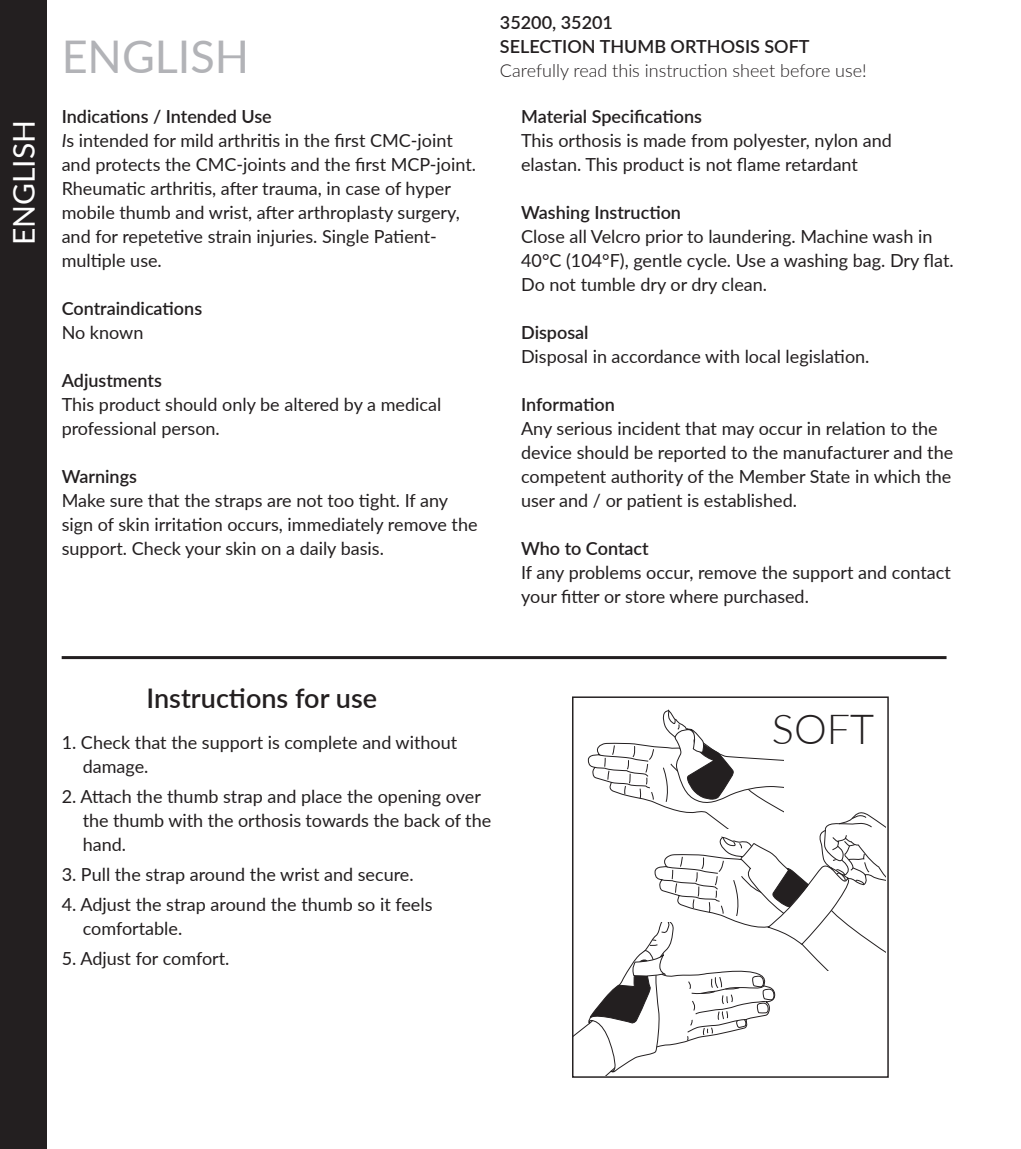
<style>
.page{position:relative;width:1021px;height:1149px;background:#fff}
.page>*{position:absolute;margin:0;border:0;box-sizing:border-box;transform-origin:0 0}
.t1{font:45px "Lato";color:#b2b3b7}
.t2{font:300 41.4px "Lato";color:#231f20}
.t3{font:30px "Lato";color:#fff}
.t4{font:600 27px "Lato";color:#231f20}
.t5{font:18px/24px "Lato";color:#231f20}
.t6{font:600 18px "Lato";color:#231f20}
.t7{font:300 18px "Lato";color:#231f20}
.s1{font-style:italic}
</style>
<div class="page">
<hr style="left:62px;top:656px;width:884px;height:3px;background:#231f20">
<svg style="left:574px;top:709px;width:311px;height:365px"></svg>
<div style="left:572px;top:696px;width:316px;height:381px;border:1px solid #231f20"></div>
<div style="left:0;top:0;width:47px;height:1148px;background:#231f20"></div>
<p class="t3" style="left:2px;top:245px;width:127px;rotate:-90deg">ENGLISH</p>
<p class="t1" style="left:62px;top:25px;width:189px">ENGLISH</p>
<p class="t6" style="left:62px;top:103px;width:211px">Indications / Intended Use</p>
<p class="t5" style="left:62px;top:127px;width:416px"><span class="s1">I</span>s intended for mild arthritis in the first CMC-joint and protects the CMC-joints and the first MCP-joint.<br>Rheumatic arthritis, after trauma, in case of hyper mobile thumb and wrist, after arthroplasty surgery, and for repetetive strain injuries. Single Patient&shy;multiple use.</p>
<p class="t6" style="left:62px;top:295px;width:142px">Contraindications</p>
<p class="t5" style="left:62px;top:319px;width:83px">No known</p>
<p class="t6" style="left:62px;top:367px;width:102px">Adjustments</p>
<p class="t5" style="left:62px;top:391px;width:381px">This product should only be altered by a medical professional person.</p>
<p class="t6" style="left:62px;top:463px;width:77px">Warnings</p>
<p class="t5" style="left:62px;top:487px;width:417px">Make sure that the straps are not too tight. If any sign of skin irritation occurs, immediately remove the support. Check your skin on a daily basis.</p>
<p class="t6" style="left:500px;top:9px;width:115px">35200, 35201</p>
<p class="t6" style="left:500px;top:33px;width:311px">SELECTION THUMB ORTHOSIS SOFT</p>
<p class="t7" style="left:500px;top:58px;width:368px">Carefully read this instruction sheet before use!</p>
<p class="t6" style="left:521px;top:103px;width:182px">Material Specifications</p>
<p class="t5" style="left:521px;top:127px;width:372px">This orthosis is made from polyester, nylon and elastan. This product is not flame retardant</p>
<p class="t6" style="left:521px;top:199px;width:161px">Washing Instruction</p>
<p class="t5" style="left:521px;top:223px;width:434px">Close all Velcro prior to laundering. Machine wash in<br>40°C (104°F), gentle cycle. Use a washing bag. Dry flat.<br>Do not tumble dry or dry clean.</p>
<p class="t6" style="left:521px;top:319px;width:69px">Disposal</p>
<p class="t5" style="left:521px;top:343px;width:350px">Disposal in accordance with local legislation.</p>
<p class="t6" style="left:521px;top:391px;width:95px">Information</p>
<p class="t5" style="left:521px;top:415px;width:433px">Any serious incident that may occur in relation to the device should be reported to the manufacturer and the competent authority of the Member State in which the user and / or patient is established.</p>
<p class="t6" style="left:521px;top:535px;width:129px">Who to Contact</p>
<p class="t5" style="left:521px;top:559px;width:431px">If any problems occur, remove the support and contact your fitter or store where purchased.</p>
<p class="t4" style="left:146px;top:678px;width:232px">Instructions for use</p>
<p class="t5" style="left:83px;top:729px;width:376px;text-indent:-21px">1. Check that the support is complete and without damage.</p>
<p class="t5" style="left:83px;top:783px;width:410px;text-indent:-21px">2. Attach the thumb strap and place the opening over the thumb with the orthosis towards the back of the hand.</p>
<p class="t5" style="left:62px;top:861px;width:353px">3. Pull the strap around the wrist and secure.</p>
<p class="t5" style="left:83px;top:891px;width:351px;text-indent:-21px">4. Adjust the strap around the thumb so it feels comfortable.</p>
<p class="t5" style="left:62px;top:945px;width:169px">5. Adjust for comfort.</p>
<p class="t2" style="left:772px;top:700px;width:104px">SOFT</p>
</div>
